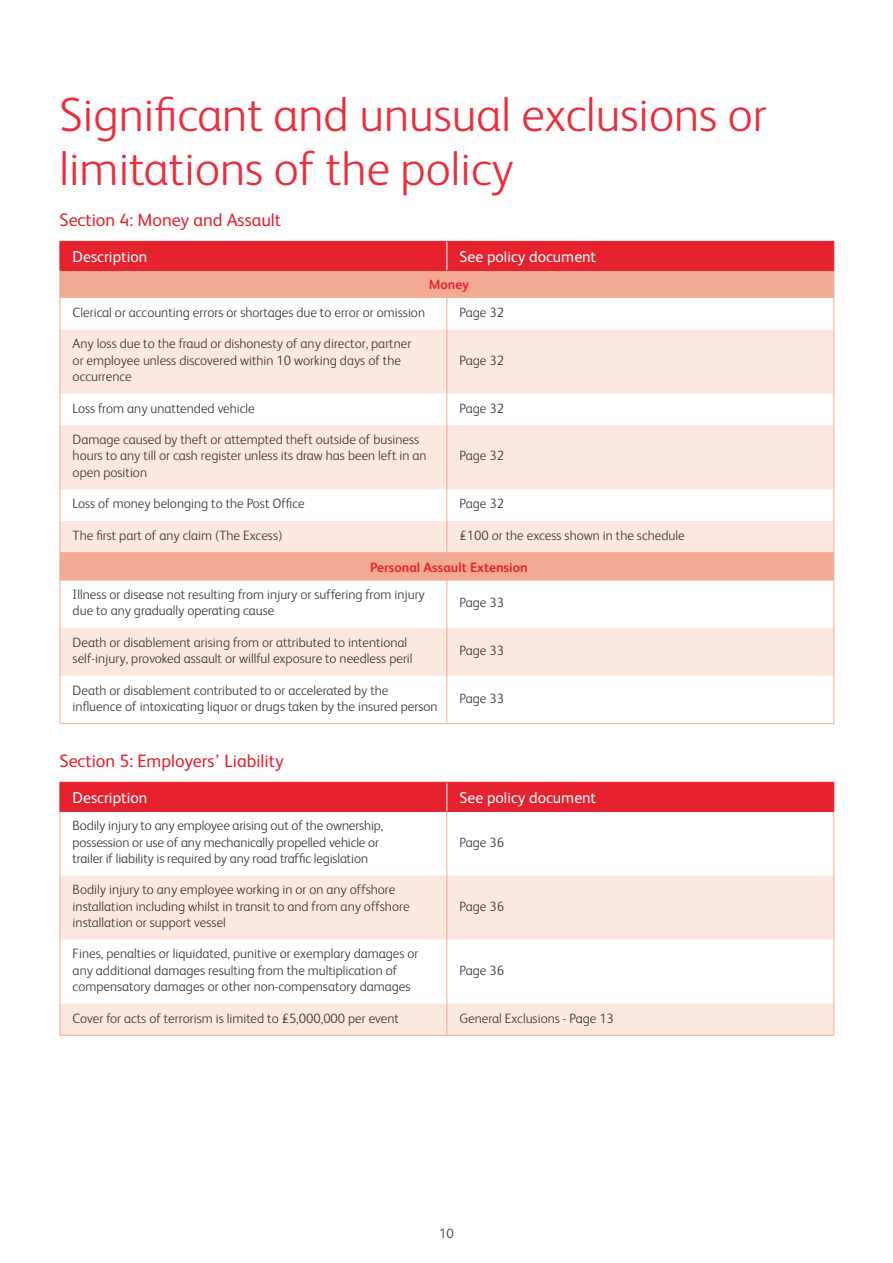
<style>
.page{position:relative;width:893px;height:1263px;background:#fff}
.page>*{position:absolute;margin:0;border:0;box-sizing:border-box;transform-origin:0 0}
.t1{font:300 48px/54px "FS Albert";color:#ee2c3b}
.t2{font:18px "FS Albert";color:#e6222f}
.t3{font:15.75px "FS Albert";color:#fff}
.t4{font:300 13.5px/16.2px "FS Albert";color:#363536}
.t5{font:700 13.5px "FS Albert";color:#e6222f}
</style>
<div class="page">
<svg style="left:61px;top:875px;width:772px;height:160px;fill:#fce8df"></svg>
<hr style="left:60px;top:811px;width:387px;height:1px;background:#e6222f">
<div style="left:60px;top:782px;width:774px;height:29px;background:#e6222f"></div>
<hr style="left:447px;top:811px;width:387px;height:1px;background:#e6222f">
<hr style="left:60px;top:812px;width:1px;height:63px;background:#f3aa94">
<hr style="left:446px;top:812px;width:1px;height:63px;background:#f3aa94">
<hr style="left:833px;top:812px;width:1px;height:63px;background:#f3aa94">
<hr style="left:60px;top:875px;width:1px;height:64px;background:#f3aa94">
<hr style="left:446px;top:875px;width:1px;height:64px;background:#f3aa94">
<hr style="left:833px;top:875px;width:1px;height:64px;background:#f3aa94">
<hr style="left:60px;top:939px;width:1px;height:64px;background:#f3aa94">
<hr style="left:446px;top:939px;width:1px;height:64px;background:#f3aa94">
<hr style="left:833px;top:939px;width:1px;height:64px;background:#f3aa94">
<hr style="left:60px;top:1003px;width:1px;height:32px;background:#f3aa94">
<hr style="left:60px;top:1035px;width:387px;height:1px;background:#f3aa94">
<hr style="left:446px;top:1003px;width:1px;height:32px;background:#f3aa94">
<hr style="left:833px;top:1003px;width:1px;height:32px;background:#f3aa94">
<hr style="left:447px;top:1035px;width:387px;height:1px;background:#f3aa94">
<svg style="left:61px;top:330px;width:772px;height:346px;fill:#fce8df"></svg>
<svg style="left:60px;top:241px;width:774px;height:57px;background:#ec625f"></svg>
<hr style="left:60px;top:298px;width:1px;height:32px;background:#f3aa94">
<hr style="left:446px;top:298px;width:1px;height:32px;background:#f3aa94">
<hr style="left:833px;top:298px;width:1px;height:32px;background:#f3aa94">
<hr style="left:60px;top:330px;width:1px;height:64px;background:#f3aa94">
<hr style="left:446px;top:330px;width:1px;height:64px;background:#f3aa94">
<hr style="left:833px;top:330px;width:1px;height:64px;background:#f3aa94">
<hr style="left:60px;top:394px;width:1px;height:31px;background:#f3aa94">
<hr style="left:446px;top:394px;width:1px;height:31px;background:#f3aa94">
<hr style="left:833px;top:394px;width:1px;height:31px;background:#f3aa94">
<hr style="left:60px;top:425px;width:1px;height:64px;background:#f3aa94">
<hr style="left:446px;top:425px;width:1px;height:64px;background:#f3aa94">
<hr style="left:833px;top:425px;width:1px;height:64px;background:#f3aa94">
<hr style="left:60px;top:489px;width:1px;height:32px;background:#f3aa94">
<hr style="left:446px;top:489px;width:1px;height:32px;background:#f3aa94">
<hr style="left:833px;top:489px;width:1px;height:32px;background:#f3aa94">
<hr style="left:60px;top:521px;width:1px;height:31px;background:#f3aa94">
<hr style="left:446px;top:521px;width:1px;height:31px;background:#f3aa94">
<hr style="left:833px;top:521px;width:1px;height:31px;background:#f3aa94">
<svg style="left:60px;top:553px;width:1px;height:27px"></svg>
<hr style="left:60px;top:552px;width:387px;height:1px;background:#f3aa94">
<hr style="left:447px;top:552px;width:387px;height:1px;background:#f3aa94">
<svg style="left:833px;top:553px;width:1px;height:27px"></svg>
<hr style="left:60px;top:580px;width:1px;height:48px;background:#f3aa94">
<hr style="left:60px;top:580px;width:387px;height:1px;background:#f3aa94">
<hr style="left:446px;top:580px;width:1px;height:48px;background:#f3aa94">
<hr style="left:447px;top:580px;width:387px;height:1px;background:#f3aa94">
<hr style="left:833px;top:580px;width:1px;height:48px;background:#f3aa94">
<hr style="left:60px;top:628px;width:1px;height:48px;background:#f3aa94">
<hr style="left:446px;top:628px;width:1px;height:48px;background:#f3aa94">
<hr style="left:833px;top:628px;width:1px;height:48px;background:#f3aa94">
<hr style="left:60px;top:676px;width:1px;height:47px;background:#f3aa94">
<hr style="left:60px;top:723px;width:387px;height:1px;background:#f3aa94">
<hr style="left:446px;top:676px;width:1px;height:47px;background:#f3aa94">
<hr style="left:833px;top:676px;width:1px;height:47px;background:#f3aa94">
<hr style="left:447px;top:723px;width:387px;height:1px;background:#f3aa94">
<p class="t1" style="left:60px;top:85px;width:709px">Significant and unusual exclusions or limitations of the policy</p>
<p class="t2" style="left:60px;top:208px;width:223px">Section 4: Money and Assault</p>
<p class="t3" style="left:73px;top:246px;width:76px">Description</p>
<p class="t3" style="left:460px;top:246px;width:138px">See policy document</p>
<p class="t5" style="left:429px;top:276px;width:42px">Money</p>
<p class="t4" style="left:73px;top:303px;width:354px">Clerical or accounting errors or shortages due to error or omission</p>
<p class="t4" style="left:460px;top:303px;width:46px">Page 32</p>
<p class="t4" style="left:73px;top:335px;width:340px">Any loss due to the fraud or dishonesty of any director, partner or employee unless discovered within 10 working days of the occurrence</p>
<p class="t4" style="left:460px;top:351px;width:46px">Page 32</p>
<p class="t4" style="left:73px;top:399px;width:184px">Loss from any unattended vehicle</p>
<p class="t4" style="left:460px;top:399px;width:46px">Page 32</p>
<p class="t4" style="left:73px;top:431px;width:355px">Damage caused by theft or attempted theft outside of business hours to any till or cash register unless its draw has been left in an open position</p>
<p class="t4" style="left:460px;top:447px;width:46px">Page 32</p>
<p class="t4" style="left:73px;top:495px;width:234px">Loss of money belonging to the Post Office</p>
<p class="t4" style="left:460px;top:495px;width:46px">Page 32</p>
<p class="t4" style="left:73px;top:526px;width:211px">The first part of any claim (The Excess)</p>
<p class="t4" style="left:460px;top:526px;width:227px">£100 or the excess shown in the schedule</p>
<p class="t5" style="left:370px;top:558px;width:159px">Personal Assault Extension</p>
<p class="t4" style="left:73px;top:586px;width:354px">Illness or disease not resulting from injury or suffering from injury due to any gradually operating cause</p>
<p class="t4" style="left:460px;top:594px;width:46px">Page 33</p>
<p class="t4" style="left:73px;top:633px;width:341px">Death or disablement arising from or attributed to intentional self-injury, provoked assault or willful exposure to needless peril</p>
<p class="t4" style="left:460px;top:642px;width:46px">Page 33</p>
<p class="t4" style="left:73px;top:681px;width:366px">Death or disablement contributed to or accelerated by the influence of intoxicating liquor or drugs taken by the insured person</p>
<p class="t4" style="left:460px;top:689px;width:46px">Page 33</p>
<p class="t2" style="left:60px;top:749px;width:226px">Section 5: Employers’ Liability</p>
<p class="t3" style="left:73px;top:787px;width:76px">Description</p>
<p class="t3" style="left:460px;top:787px;width:138px">See policy document</p>
<p class="t4" style="left:73px;top:817px;width:312px">Bodily injury to any employee arising out of the ownership, possession or use of any mechanically propelled vehicle or trailer if liability is required by any road traffic legislation</p>
<p class="t4" style="left:460px;top:833px;width:46px">Page 36</p>
<p class="t4" style="left:73px;top:881px;width:338px">Bodily injury to any employee working in or on any offshore installation including whilst in transit to and from any offshore installation or support vessel</p>
<p class="t4" style="left:73px;top:945px;width:347px">Fines, penalties or liquidated, punitive or exemplary damages or any additional damages resulting from the multiplication of compensatory damages or other non-compensatory damages</p>
<p class="t4" style="left:460px;top:897px;width:46px">Page 36</p>
<p class="t4" style="left:460px;top:961px;width:46px">Page 36</p>
<p class="t4" style="left:73px;top:1009px;width:328px">Cover for acts of terrorism is limited to £5,000,000 per event</p>
<p class="t4" style="left:460px;top:1009px;width:156px">General Exclusions - Page 13</p>
<p class="t4" style="left:439px;top:1225px;width:16px">10</p>
</div>
